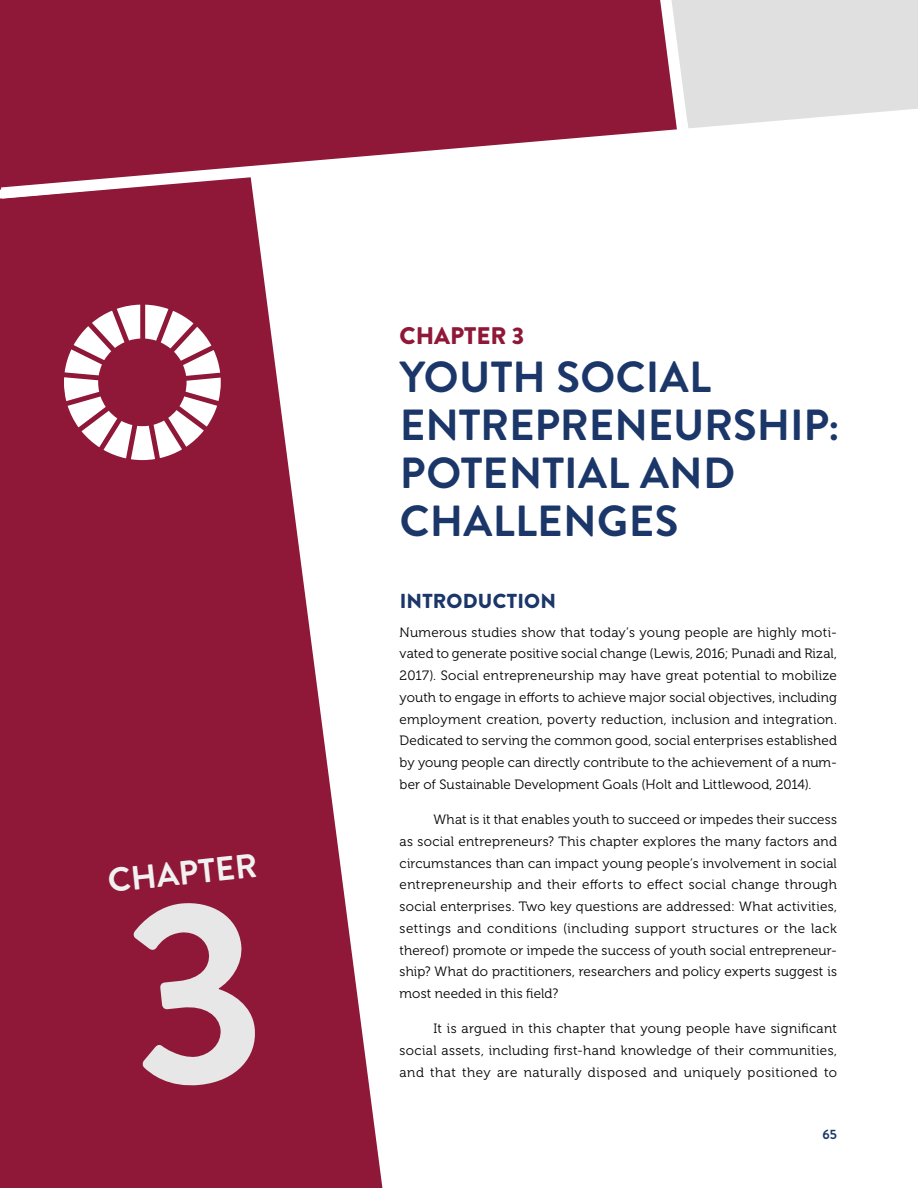
<style>
.page{position:relative;width:918px;height:1188px;background:#fff}
.page>*{position:absolute;margin:0;border:0;box-sizing:border-box;transform-origin:0 0}
.t1{font:700 43.5px/48px "Brandon Grotesque";color:#1b3668}
.t2{font:700 33.6px "Brandon Grotesque";color:#f1f1f1}
.t3{font:900 24px "Brandon Grotesque";color:#8f1838}
.t4{font:900 20.25px "Brandon Grotesque";letter-spacing:.01em;color:#1b3668}
.t5{font:13.5px/21.8px "Museo 300";letter-spacing:.015em;color:#000;text-align:justify}
.t6{font:700 13.5px "Brandon Grotesque";color:#1b3668}
</style>
<div class="page">
<svg style="left:0;top:205px;width:383px;height:983px;fill:#8f1838"></svg>
<div style="left:0;top:0;width:634px;height:100px;background:#8f1838"></div>
<svg style="left:634px;top:0;width:284px;height:100px;background:#d7cace"></svg>
<svg style="left:0;top:100px;width:918px;height:105px"></svg>
<svg style="left:64px;top:305px;width:157px;height:155px"></svg>
<div style="left:126px;top:897px;width:134px;height:193px;background:#8f1838"></div>
<h2 class="t2" style="left:106px;top:858px;width:151px;rotate:-6deg">CHAPTER</h2>
<h3 class="t3" style="left:400px;top:319px;width:126px">CHAPTER 3</h3>
<h1 class="t1" style="left:400px;top:353px;width:442px">YOUTH SOCIAL<br>ENTREPRENEURSHIP:<br>POTENTIAL AND<br>CHALLENGES</h1>
<h3 class="t4" style="left:400px;top:587px;width:158px">INTRODUCTION</h3>
<p class="t5" style="left:400px;top:621px;width:439px">Numerous studies show that today’s young people are highly moti&shy;vated to generate positive social change (Lewis, 2016; Punadi and Rizal, 2017). Social entrepreneurship may have great potential to mobilize youth to engage in efforts to achieve major social objectives, including employment creation, poverty reduction, inclusion and integration.<br>Dedicated to serving the common good, social enterprises established by young people can directly contribute to the achievement of a num&shy;ber of Sustainable Development Goals (Holt and Littlewood, 2014).</p>
<p class="t5" style="left:400px;top:809px;width:439px;text-indent:34px">What is it that enables youth to succeed or impedes their success as social entrepreneurs? This chapter explores the many factors and circumstances than can impact young people’s involvement in social entrepreneurship and their efforts to effect social change through social enterprises. Two key questions are addressed: What activities, settings and conditions (including support structures or the lack thereof) promote or impede the success of youth social entrepreneur&shy;ship? What do practitioners, researchers and policy experts suggest is most needed in this field?</p>
<p class="t5" style="left:400px;top:1018px;width:439px;text-indent:34px">It is argued in this chapter that young people have significant social assets, including first-hand knowledge of their communities, and that they are naturally disposed and uniquely positioned to</p>
<p class="t6" style="left:823px;top:1124px;width:16px">65</p>
</div>
